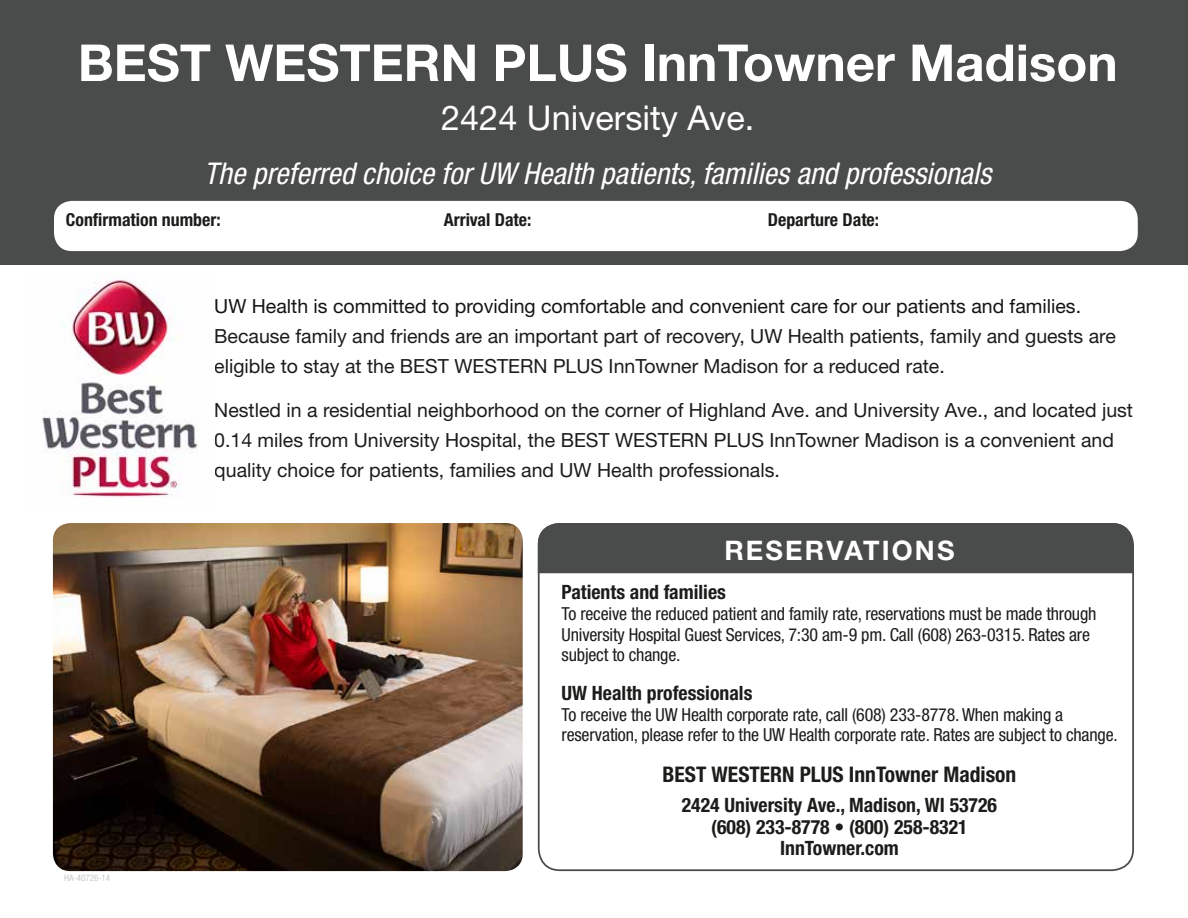
<style>
.page{position:relative;width:1188px;height:918px;background:#fff}
.page>*{position:absolute;margin:0;border:0;box-sizing:border-box;transform-origin:0 0}
.t1{font:700 51px "Helvetica Neue LT Std";color:#fff}
.t2{font:34.35px "Helvetica Neue LT Std";color:#fff}
.t3{font:italic condensed 30px "Helvetica Neue LT Std";color:#fff}
.t4{font:700 27px "Helvetica Neue LT Std";letter-spacing:.08em;color:#fff}
.t5{font:700 condensed 21.6px "Helvetica Neue LT Std";color:#1c1c1a}
.t6{font:700 condensed 19.8px/21.6px "Helvetica Neue LT Std";color:#1c1c1a;text-align:center}
.t7{font:19.5px/30px "Helvetica Neue LT Std";color:#1c1c1a}
.t8{font:19.5px "Helvetica Neue LT Std";color:#151513}
.t9{font:condensed 18px/20.7px "Helvetica Neue LT Std";letter-spacing:-.01em;color:#1c1c1a}
.t10{font:700 condensed 17.85px "Helvetica Neue LT Std";color:#1c1c1a}
.t11{font:condensed 9px "Helvetica Neue LT Std";color:#c9c9ca}
</style>
<div class="page">
<div style="left:0;top:0;width:1188px;height:265px;background:#4a4b4b"></div>
<div style="left:54px;top:201px;width:1084px;height:50px;background:#fff;border-radius:18px"></div>
<div style="left:538px;top:523px;width:595px;height:50px;background:#4a4b4b"></div>
<img style="left:53px;top:523px;width:470px;height:348px">
<img style="left:42px;top:280px;width:157px;height:218px">
<h1 class="t1" style="left:78px;top:31px;width:1041px">BEST WESTERN PLUS InnTowner Madison</h1>
<h2 class="t2" style="left:441px;top:97px;width:315px">2424 University Ave.</h2>
<h3 class="t3" style="left:204px;top:156px;width:788px">The preferred choice for UW Health patients, families and professionals</h3>
<p class="t10" style="left:66px;top:209px;width:156px">Confirmation number:</p>
<p class="t10" style="left:444px;top:209px;width:89px">Arrival Date:</p>
<p class="t10" style="left:768px;top:209px;width:113px">Departure Date:</p>
<p class="t8" style="left:214px;top:295px;width:868px">UW Health is committed to providing comfortable and convenient care for our patients and families.</p>
<p class="t7" style="left:214px;top:321px;width:903px">Because family and friends are an important part of recovery, UW Health patients, family and guests are eligible to stay at the BEST WESTERN PLUS InnTowner Madison for a reduced rate.</p>
<p class="t7" style="left:214px;top:394px;width:920px">Nestled in a residential neighborhood on the corner of Highland Ave. and University Ave., and located just<br>0.14 miles from University Hospital, the BEST WESTERN PLUS InnTowner Madison is a convenient and quality choice for patients, families and UW Health professionals.</p>
<h3 class="t4" style="left:724px;top:534px;width:232px">RESERVATIONS</h3>
<p class="t11" style="left:64px;top:872px;width:47px">HA-40726-14</p>
<p class="t6" style="left:562px;top:581px;width:166px">Patients and families</p>
<p class="t9" style="left:562px;top:603px;width:536px">To receive the reduced patient and family rate, reservations must be made through<br>University Hospital Guest Services, 7:30 am-9 pm. Call (608) 263-0315. Rates are subject to change.</p>
<p class="t6" style="left:562px;top:682px;width:192px">UW Health professionals</p>
<p class="t9" style="left:562px;top:704px;width:558px">To receive the UW Health corporate rate, call (608) 233-8778. When making a reservation, please refer to the UW Health corporate rate. Rates are subject to change.</p>
<p class="t5" style="left:663px;top:762px;width:355px">BEST WESTERN PLUS InnTowner Madison</p>
<p class="t6" style="left:682px;top:794px;width:317px">2424 University Ave., Madison, WI 53726 (608) 233-8778 • (800) 258-8321<br>InnTowner.com</p>
</div>
